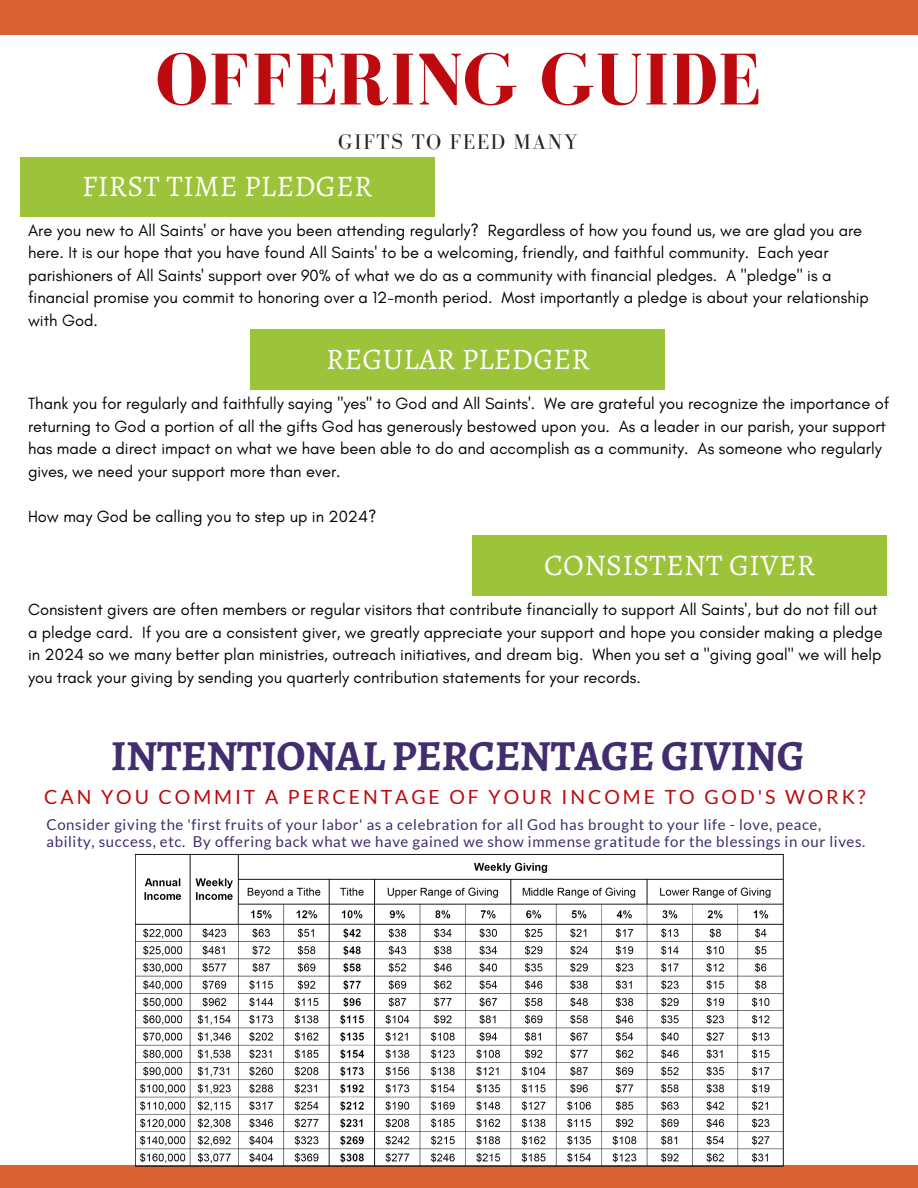
<style>
.page{position:relative;width:918px;height:1188px;background:#fff}
.page>*{position:absolute;margin:0;border:0;box-sizing:border-box;transform-origin:0 0}
.t1{font:700 75.3px "Bodoni FLF";letter-spacing:.01em;color:#bc0a0f}
.t2{font:700 43.05px "Alegreya";letter-spacing:-.01em;color:#422d6f}
.t3{font:30px "Alegreya";letter-spacing:.01em;color:#fff}
.t4{font:21.75px "Bodoni FLF";letter-spacing:.06em;color:#222}
.t5{font:19.5px "Lato";letter-spacing:.15em;color:#bc0a0f}
.t6{font:16.5px/22.5px "Glacial Indifference";color:#000}
.t7{font:15px/16.8px "Lato";letter-spacing:.04em;color:#422d6f}
</style>
<div class="page">
<div style="left:0;top:1166px;width:918px;height:22px;background:#da6133"></div>
<div style="left:0;top:0;width:918px;height:35px;background:#da6133"></div>
<div style="left:20px;top:157px;width:414px;height:60px;background:#9dc33a"></div>
<div style="left:251px;top:330px;width:414px;height:60px;background:#9dc33a"></div>
<div style="left:473px;top:536px;width:414px;height:59px;background:#9dc33a"></div>
<img style="left:135px;top:854px;width:648px;height:313px">
<p class="t1" style="left:155px;top:39px;width:607px">OFFERING GUIDE</p>
<p class="t4" style="left:338px;top:130px;width:241px">GIFTS TO FEED MANY</p>
<p class="t3" style="left:82px;top:166px;width:292px">FIRST TIME PLEDGER</p>
<p class="t6" style="left:28px;top:219px;width:842px">Are you new to All Saints' or have you been attending regularly? Regardless of how you found us, we are glad you are here. It is our hope that you have found All Saints' to be a welcoming, friendly, and faithful community. Each year parishioners of All Saints' support over 90% of what we do as a community with financial pledges. A "pledge" is a financial promise you commit to honoring over a 12-month period. Most importantly a pledge is about your relationship with God.</p>
<p class="t3" style="left:326px;top:338px;width:265px">REGULAR PLEDGER</p>
<p class="t6" style="left:28px;top:392px;width:863px">Thank you for regularly and faithfully saying "yes" to God and All Saints'. We are grateful you recognize the importance of returning to God a portion of all the gifts God has generously bestowed upon you. As a leader in our parish, your support has made a direct impact on what we have been able to do and accomplish as a community. As someone who regularly gives, we need your support more than ever.</p>
<p class="t6" style="left:28px;top:505px;width:350px">How may God be calling you to step up in 2024?</p>
<p class="t3" style="left:544px;top:544px;width:273px">CONSISTENT GIVER</p>
<p class="t6" style="left:28px;top:598px;width:856px">Consistent givers are often members or regular visitors that contribute financially to support All Saints', but do not fill out a pledge card. If you are a consistent giver, we greatly appreciate your support and hope you consider making a pledge in 2024 so we many better plan ministries, outreach initiatives, and dream big. When you set a "giving goal" we will help you track your giving by sending you quarterly contribution statements for your records.</p>
<p class="t2" style="left:111px;top:726px;width:695px">INTENTIONAL PERCENTAGE GIVING</p>
<p class="t5" style="left:44px;top:784px;width:823px">CAN YOU COMMIT A PERCENTAGE OF YOUR INCOME TO GOD'S WORK?</p>
<p class="t7" style="left:47px;top:816px;width:820px">Consider giving the 'first fruits of your labor' as a celebration for all God has brought to your life - love, peace, ability, success, etc. By offering back what we have gained we show immense gratitude for the blessings in our lives.</p>
</div>
